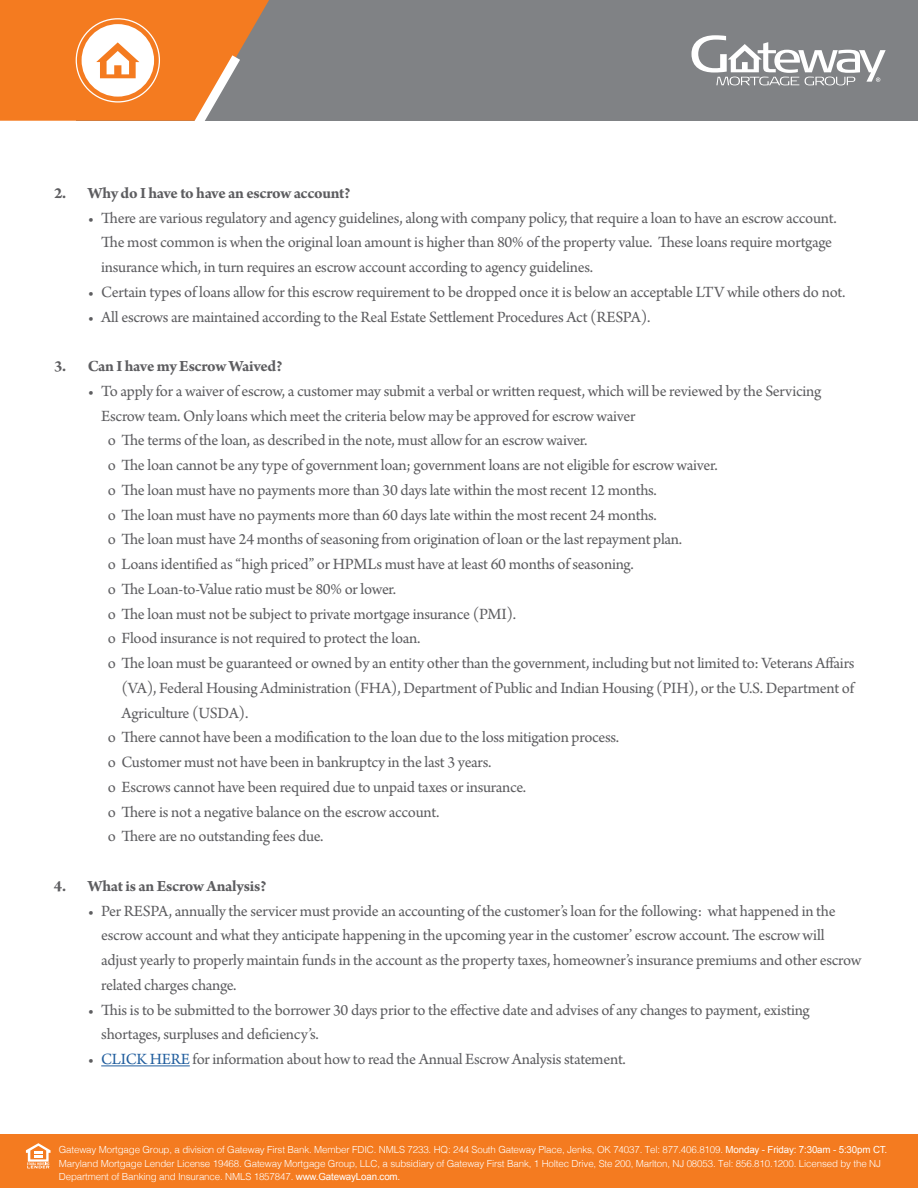
<style>
.page{position:relative;width:918px;height:1188px;background:#fff}
.page>*{position:absolute;margin:0;border:0;box-sizing:border-box;transform-origin:0 0}
.t1{font:16.5px/24.8px "Arno Pro";letter-spacing:-.015em;color:#5d5d60}
.t2{font:700 16.5px "Arno Pro";letter-spacing:-.02em;color:#5d5d60}
.t3{font:300 9.75px/13.5px "Helvetica";letter-spacing:-.015em;color:#fff}
.s1{color:#215e9e}
.s2{font-family:"Arial";font-weight:400}
</style>
<div class="page">
<div style="left:76px;top:0;width:842px;height:121px;background:#808285"></div>
<svg style="left:692px;top:35px;width:194px;height:50px"></svg>
<svg style="left:0;top:0;width:269px;height:121px"></svg>
<div style="left:0;top:1134px;width:918px;height:54px;background:#f47b20"></div>
<svg style="left:26px;top:1143px;width:25px;height:25px"></svg>
<hr style="left:101px;top:1065px;width:89px;height:1px;background:#215e9e">
<p class="t2" style="left:54px;top:183px;width:298px">2. Why do I have to have an escrow account?</p>
<p class="t1" style="left:101px;top:206px;width:737px;text-indent:-13px">• There are various regulatory and agency guidelines, along with company policy, that require a loan to have an escrow account.<br>The most common is when the original loan amount is higher than 80% of the property value. These loans require mortgage insurance which, in turn requires an escrow account according to agency guidelines.</p>
<p class="t1" style="left:88px;top:281px;width:759px">• Certain types of loans allow for this escrow requirement to be dropped once it is below an acceptable LTV while others do not.</p>
<p class="t1" style="left:88px;top:305px;width:564px">• All escrows are maintained according to the Real Estate Settlement Procedures Act (RESPA).</p>
<p class="t2" style="left:54px;top:357px;width:230px">3. Can I have my Escrow Waived?</p>
<p class="t1" style="left:88px;top:380px;width:735px">• To apply for a waiver of escrow, a customer may submit a verbal or written request, which will be reviewed by the Servicing</p>
<p class="t1" style="left:101px;top:404px;width:536px">Escrow team. Only loans which meet the criteria below may be approved for escrow waiver</p>
<p class="t1" style="left:108px;top:429px;width:481px">o The terms of the loan, as described in the note, must allow for an escrow waiver.</p>
<p class="t1" style="left:108px;top:454px;width:611px">o The loan cannot be any type of government loan; government loans are not eligible for escrow waiver.</p>
<p class="t1" style="left:108px;top:479px;width:550px">o The loan must have no payments more than 30 days late within the most recent 12 months.</p>
<p class="t1" style="left:108px;top:503px;width:550px">o The loan must have no payments more than 60 days late within the most recent 24 months.</p>
<p class="t1" style="left:108px;top:528px;width:576px">o The loan must have 24 months of seasoning from origination of loan or the last repayment plan.</p>
<p class="t1" style="left:108px;top:553px;width:527px">o Loans identified as “high priced” or HPMLs must have at least 60 months of seasoning.</p>
<p class="t1" style="left:108px;top:578px;width:290px">o The Loan-to-Value ratio must be 80% or lower.</p>
<p class="t1" style="left:108px;top:602px;width:410px">o The loan must not be subject to private mortgage insurance (PMI).</p>
<p class="t1" style="left:108px;top:627px;width:314px">o Flood insurance is not required to protect the loan.</p>
<p class="t1" style="left:108px;top:652px;width:748px">o The loan must be guaranteed or owned by an entity other than the government, including but not limited to: Veterans Affairs</p>
<p class="t1" style="left:121px;top:677px;width:734px">(VA), Federal Housing Administration (FHA), Department of Public and Indian Housing (PIH), or the U.S. Department of</p>
<p class="t1" style="left:121px;top:701px;width:128px">Agriculture (USDA).</p>
<p class="t1" style="left:108px;top:726px;width:513px">o There cannot have been a modification to the loan due to the loss mitigation process.</p>
<p class="t1" style="left:108px;top:751px;width:385px">o Customer must not have been in bankruptcy in the last 3 years.</p>
<p class="t1" style="left:108px;top:776px;width:420px">o Escrows cannot have been required due to unpaid taxes or insurance.</p>
<p class="t1" style="left:108px;top:800px;width:333px">o There is not a negative balance on the escrow account.</p>
<p class="t1" style="left:108px;top:825px;width:217px">o There are no outstanding fees due.</p>
<p class="t2" style="left:54px;top:876px;width:214px">4. What is an Escrow Analysis?</p>
<p class="t1" style="left:101px;top:899px;width:762px;text-indent:-13px">• Per RESPA, annually the servicer must provide an accounting of the customer’s loan for the following: what happened in the escrow account and what they anticipate happening in the upcoming year in the customer’ escrow account. The escrow will adjust yearly to properly maintain funds in the account as the property taxes, homeowner’s insurance premiums and other escrow related charges change.</p>
<p class="t1" style="left:101px;top:998px;width:710px;text-indent:-13px">• This is to be submitted to the borrower 30 days prior to the effective date and advises of any changes to payment, existing shortages, surpluses and deficiency’s.</p>
<p class="t1" style="left:88px;top:1048px;width:540px">• <span class="s1">CLICK HERE</span> for information about how to read the Annual Escrow Analysis statement.</p>
<p class="t3" style="left:59px;top:1142px;width:830px">Gateway Mortgage Group, a division of Gateway First Bank. Member FDIC. NMLS 7233. HQ: 244 South Gateway Place, Jenks, OK 74037. Tel: 877.406.8109. <span class="s2">Monday - Friday: 7:30am - 5:30pm CT.<br></span>Maryland Mortgage Lender License 19468. Gateway Mortgage Group, LLC, a subsidiary of Gateway First Bank, 1 Holtec Drive, Ste 200, Marlton, NJ 08053. Tel: 856.810.1200. Licensed by the NJ<br>Department of Banking and Insurance. NMLS 1857847. <span class="s2">www.GatewayLoan.com.</span></p>
</div>
